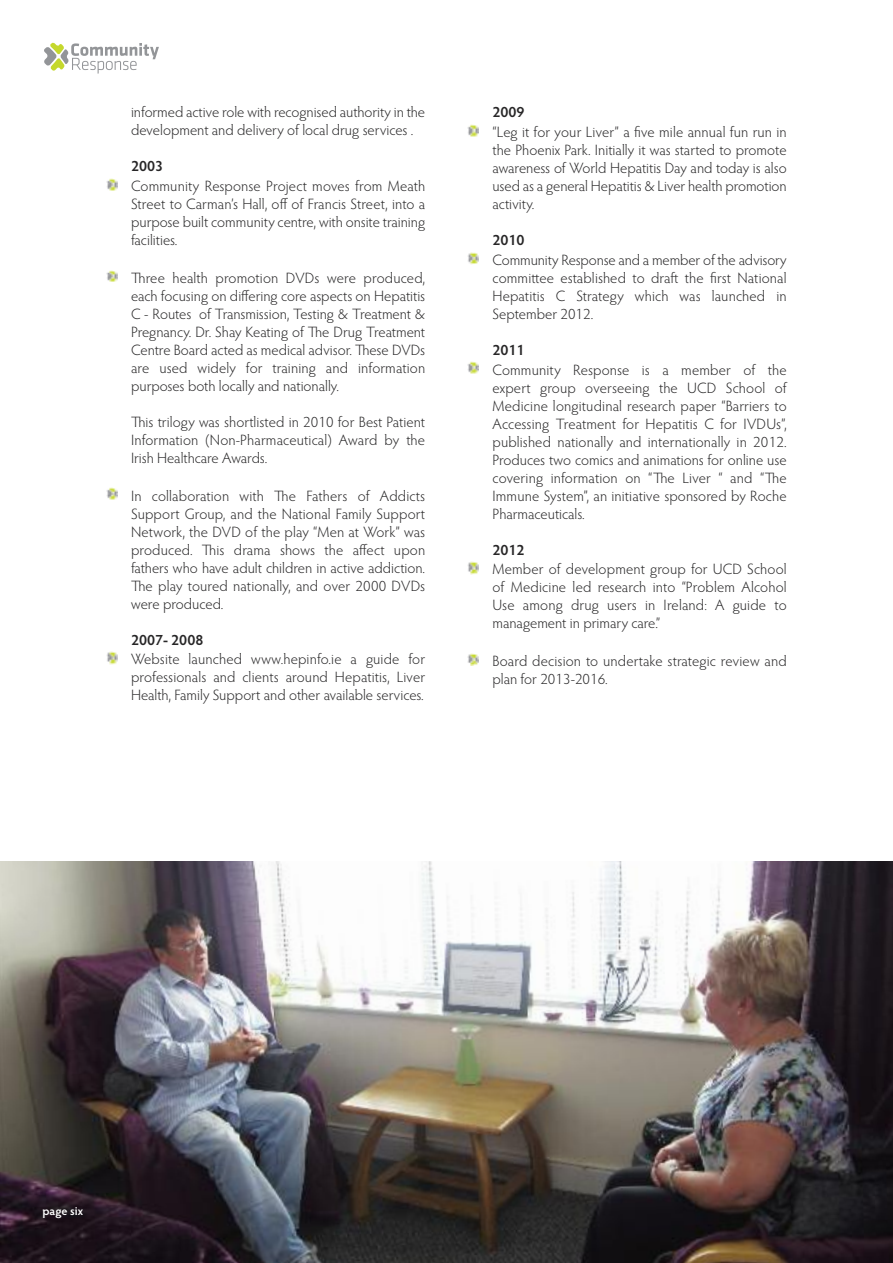
<style>
.page{position:relative;width:893px;height:1263px;background:#fff}
.page>*{position:absolute;margin:0;border:0;box-sizing:border-box;transform-origin:0 0}
.t1{font:300 15px/18px "Hypatia Sans Pro";color:#272627;text-align:justify}
.t2{font:600 15px "Hypatia Sans Pro";color:#272627}
.t3{font:600 12px "Hypatia Sans Pro";color:#fff}
</style>
<div class="page">
<img style="left:0;top:861px;width:893px;height:402px">
<svg style="left:44px;top:43px;width:115px;height:31px"></svg>
<svg style="left:106px;top:488px;width:11px;height:12px"></svg>
<svg style="left:468px;top:124px;width:11px;height:13px"></svg>
<svg style="left:107px;top:652px;width:10px;height:12px"></svg>
<svg style="left:468px;top:252px;width:11px;height:13px"></svg>
<svg style="left:468px;top:362px;width:11px;height:12px"></svg>
<svg style="left:468px;top:562px;width:11px;height:12px"></svg>
<svg style="left:468px;top:653px;width:11px;height:13px"></svg>
<svg style="left:106px;top:270px;width:11px;height:12px"></svg>
<svg style="left:106px;top:178px;width:11px;height:13px"></svg>
<p class="t1" style="left:131px;top:105px;width:296px">informed active role with recognised authority in the development and delivery of local drug services .</p>
<p class="t2" style="left:131px;top:160px;width:34px">2003</p>
<p class="t1" style="left:131px;top:178px;width:296px">Community Response Project moves from Meath Street to Carman’s Hall, off of Francis Street, into a purpose built community centre, with onsite training facilities.</p>
<p class="t1" style="left:131px;top:270px;width:296px">Three health promotion DVDs were produced, each focusing on differing core aspects on Hepatitis C - Routes of Transmission, Testing &amp; Treatment &amp; Pregnancy. Dr. Shay Keating of The Drug Treatment Centre Board acted as medical advisor. These DVDs are used widely for training and information purposes both locally and nationally.</p>
<p class="t1" style="left:131px;top:414px;width:296px">This trilogy was shortlisted in 2010 for Best Patient Information (Non-Pharmaceutical) Award by the Irish Healthcare Awards.</p>
<p class="t1" style="left:131px;top:488px;width:296px">In collaboration with The Fathers of Addicts Support Group, and the National Family Support Network, the DVD of the play “Men at Work” was produced. This drama shows the affect upon fathers who have adult children in active addiction.<br>The play toured nationally, and over 2000 DVDs were produced.</p>
<p class="t2" style="left:131px;top:633px;width:74px">2007- 2008</p>
<p class="t1" style="left:131px;top:652px;width:296px">Website launched www.hepinfo.ie a guide for professionals and clients around Hepatitis, Liver Health, Family Support and other available services.</p>
<p class="t2" style="left:492px;top:106px;width:34px">2009</p>
<p class="t1" style="left:492px;top:124px;width:296px">“Leg it for your Liver” a five mile annual fun run in the Phoenix Park. Initially it was started to promote awareness of World Hepatitis Day and today is also used as a general Hepatitis &amp; Liver health promotion activity.</p>
<p class="t2" style="left:492px;top:234px;width:34px">2010</p>
<p class="t1" style="left:492px;top:252px;width:296px">Community Response and a member of the advisory committee established to draft the first National Hepatitis C Strategy which was launched in September 2012.</p>
<p class="t2" style="left:492px;top:344px;width:34px">2011</p>
<p class="t1" style="left:492px;top:362px;width:296px">Community Response is a member of the expert group overseeing the UCD School of Medicine longitudinal research paper “Barriers to Accessing Treatment for Hepatitis C for IVDUs”, published nationally and internationally in 2012.<br>Produces two comics and animations for online use covering information on “The Liver “ and “The Immune System”, an initiative sponsored by Roche Pharmaceuticals.</p>
<p class="t2" style="left:492px;top:543px;width:34px">2012</p>
<p class="t1" style="left:492px;top:562px;width:296px">Member of development group for UCD School of Medicine led research into “Problem Alcohol Use among drug users in Ireland: A guide to management in primary care.”</p>
<p class="t1" style="left:492px;top:653px;width:296px">Board decision to undertake strategic review and plan for 2013-2016.</p>
<p class="t3" style="left:43px;top:1206px;width:42px">page six</p>
</div>
